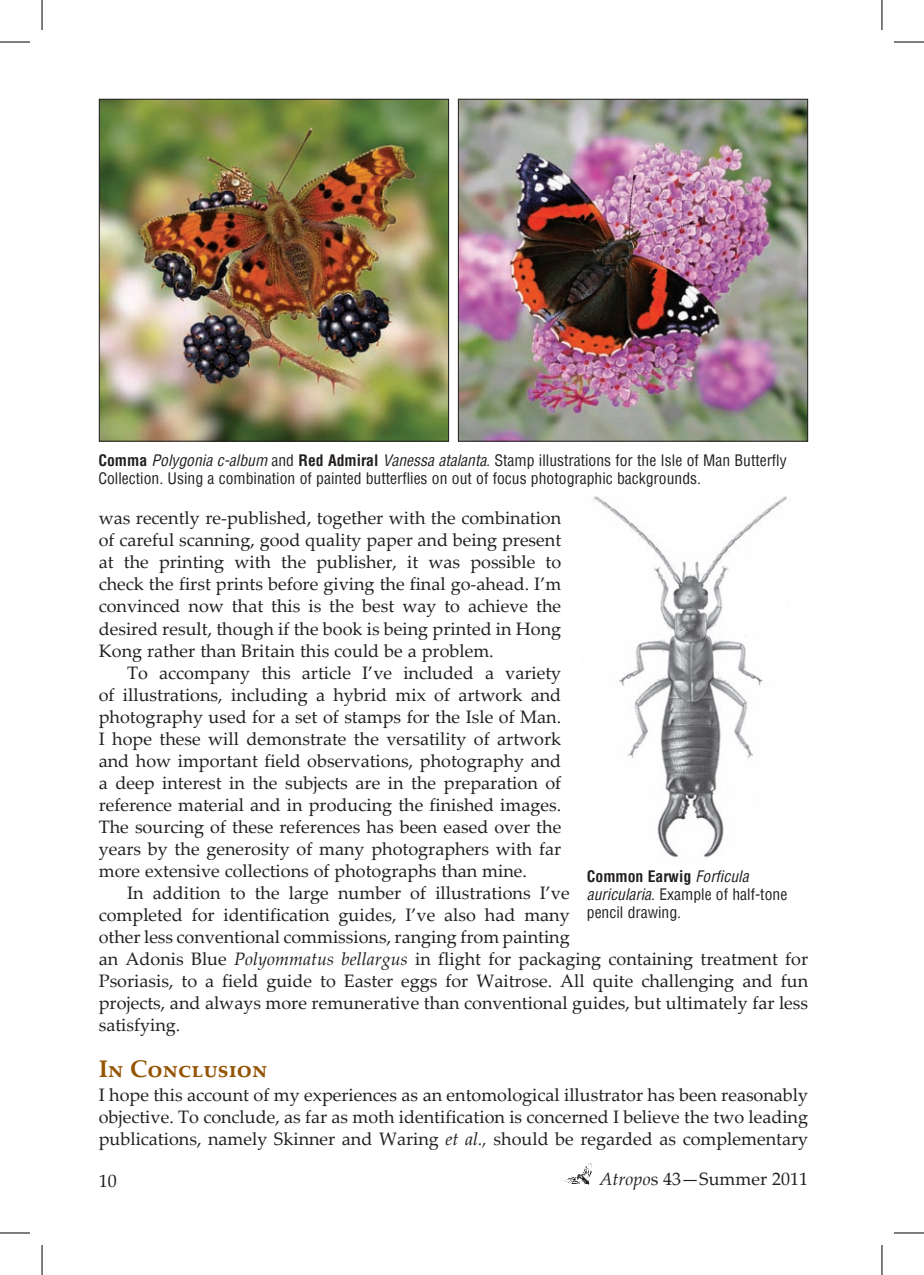
<style>
.page{position:relative;width:924px;height:1275px;background:#fff}
.page>*{position:absolute;margin:0;border:0;box-sizing:border-box;transform-origin:0 0}
.t1{font:700 24px "Palatino Linotype";color:#945402}
.t2{font:18px/22px "Palatino Linotype";color:#231f20;text-align:justify}
.t3{font:condensed 15.6px/18px "Helvetica";color:#231f20}
.s1{font-weight:700}
.s2{font-style:italic}
</style>
<div class="page">
<img style="left:564px;top:1163px;width:28px;height:22px">
<img style="left:459px;top:101px;width:346px;height:339px">
<div style="left:457px;top:99px;width:350px;height:343px;border:1px solid #231f20"></div>
<img style="left:101px;top:101px;width:346px;height:339px">
<div style="left:99px;top:99px;width:350px;height:343px;border:1px solid #231f20"></div>
<img style="left:592px;top:496px;width:195px;height:362px">
<hr style="left:0;top:42px;width:30px;height:1px;background:#000">
<hr style="left:893px;top:42px;width:30px;height:1px;background:#000">
<hr style="left:0;top:1232px;width:30px;height:1px;background:#000">
<hr style="left:893px;top:1232px;width:30px;height:1px;background:#000">
<hr style="left:42px;top:0;width:1px;height:30px;background:#000">
<hr style="left:42px;top:1245px;width:1px;height:30px;background:#000">
<hr style="left:881px;top:0;width:1px;height:30px;background:#000">
<hr style="left:881px;top:1245px;width:1px;height:30px;background:#000">
<p class="t3" style="left:98px;top:451px;width:689px"><span class="s1">Comma</span> <span class="s2">Polygonia c-album</span> and <span class="s1">Red Admiral</span> <span class="s2">Vanessa atalanta.</span> Stamp illustrations for the Isle of Man Butterfly<br>Collection. Using a combination of painted butterflies on out of focus photographic backgrounds.</p>
<p class="t2" style="left:99px;top:506px;width:464px">was recently re-published, together with the combination of careful scanning, good quality paper and being present at the printing with the publisher, it was possible to check the first prints before giving the final go-ahead. I’m convinced now that this is the best way to achieve the desired result, though if the book is being printed in Hong Kong rather than Britain this could be a problem.</p>
<p class="t2" style="left:99px;top:660px;width:464px;text-indent:28px">To accompany this article I’ve included a variety of illustrations, including a hybrid mix of artwork and photography used for a set of stamps for the Isle of Man.<br>I hope these will demonstrate the versatility of artwork and how important field observations, photography and a deep interest in the subjects are in the preparation of reference material and in producing the finished images.<br>The sourcing of these references has been eased over the years by the generosity of many photographers with far more extensive collections of photographs than mine.</p>
<p class="t2" style="left:99px;top:880px;width:710px;text-align:left;text-indent:28px">In addition to the large number of illustrations I’ve<br>completed for identification guides, I’ve also had many<br>other less conventional commissions, ranging from painting<br>an Adonis Blue <span class="s2">Polyommatus bellargus</span> in flight for packaging containing treatment for Psoriasis, to a field guide to Easter eggs for Waitrose. All quite challenging and fun projects, and always more remunerative than conventional guides, but ultimately far less satisfying.</p>
<h1 class="t1" style="left:99px;top:1051px;width:170px">In Conclusion</h1>
<p class="t2" style="left:99px;top:1082px;width:710px">I hope this account of my experiences as an entomological illustrator has been reasonably objective. To conclude, as far as moth identification is concerned I believe the two leading publications, namely Skinner and Waring <span class="s2">et al.,</span> should be regarded as complementary</p>
<p class="t3" style="left:586px;top:867px;width:202px"><span class="s1">Common Earwig</span> <span class="s2">Forficula auricularia</span>. Example of half-tone pencil drawing.</p>
<p class="t2" style="left:99px;top:1168px;width:19px">10</p>
<p class="t2" style="left:599px;top:1167px;width:210px"><span class="s2">Atropo</span>s 43—Summer 2011</p>
</div>
